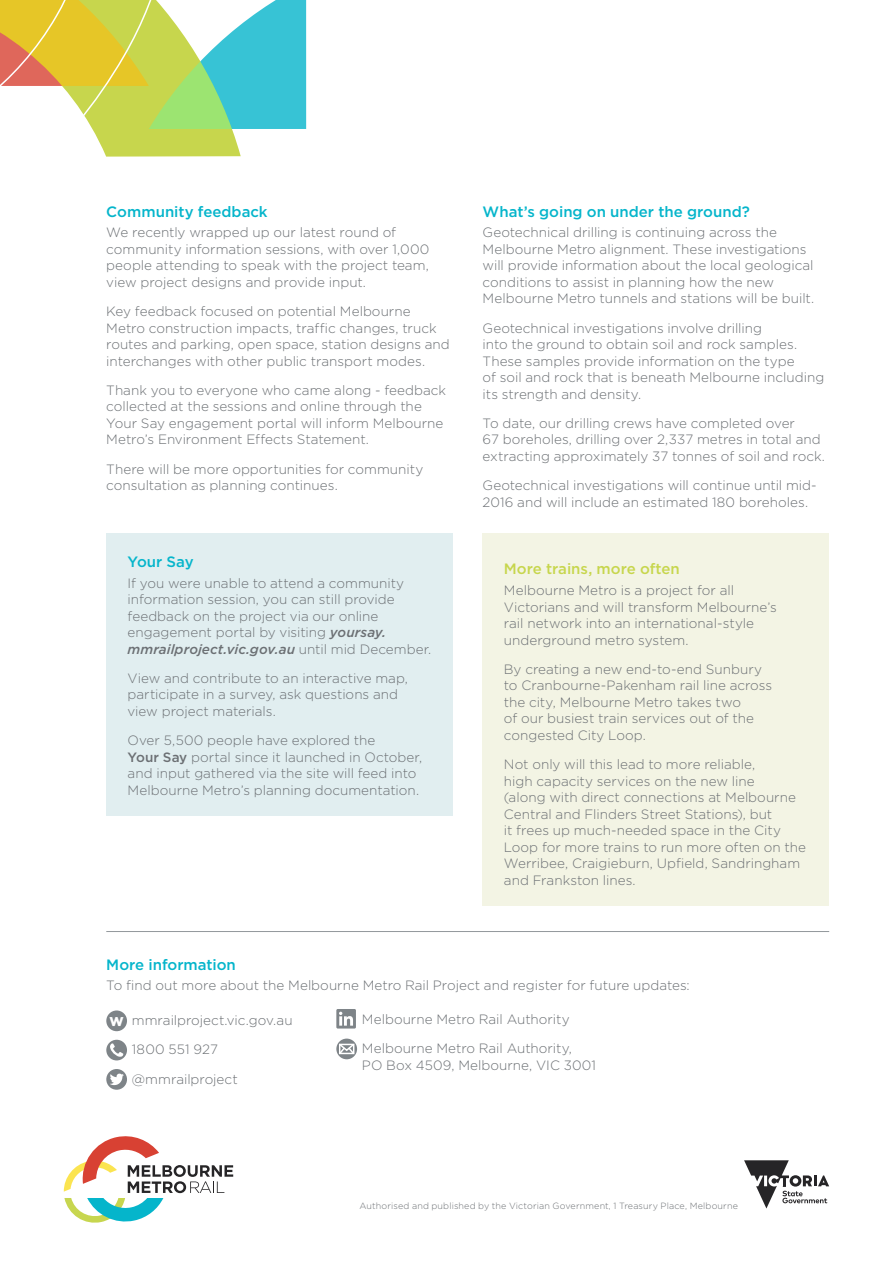
<style>
.page{position:relative;width:893px;height:1263px;background:#fff}
.page>*{position:absolute;margin:0;border:0;box-sizing:border-box;transform-origin:0 0}
.t1{font:500 15px "Gotham HTF";color:#05b5cb}
.t2{font:500 15px "Gotham HTF";color:#c7d64d}
.t3{font:300 13.5px/16.5px "Gotham HTF";color:#6c7074}
.t4{font:300 9px "Gotham HTF";letter-spacing:.015em;color:#6c7074}
.s1{font-weight:500;font-style:italic}
.s2{font-weight:500}
.s3{font-weight:900;font-size:12.75px;color:#fff}
</style>
<div class="page">
<svg style="left:202px;top:0;width:104px;height:157px"></svg>
<svg style="left:0;top:0;width:202px;height:157px"></svg>
<svg style="left:744px;top:1160px;width:85px;height:48px"></svg>
<svg style="left:64px;top:1136px;width:169px;height:86px"></svg>
<hr style="left:106px;top:931px;width:723px;height:1px;background:#92979b">
<div style="left:106px;top:533px;width:347px;height:283px;background:#e1eef0"></div>
<div style="left:483px;top:533px;width:346px;height:373px;background:#f3f4e4"></div>
<div style="left:106px;top:1010px;width:21px;height:21px;background:#7e8488;border-radius:50%"></div>
<div style="left:106px;top:1040px;width:21px;height:20px;background:#7e8488;border-radius:50%"></div>
<svg style="left:110px;top:1043px;width:13px;height:14px"></svg>
<svg style="left:106px;top:1069px;width:21px;height:21px"></svg>
<svg style="left:336px;top:1009px;width:20px;height:19px"></svg>
<div style="left:336px;top:1038px;width:21px;height:21px;background:#7e8488;border-radius:50%"></div>
<svg style="left:338px;top:1042px;width:17px;height:13px"></svg>
<p class="t1" style="left:106px;top:203px;width:163px">Community feedback</p>
<p class="t3" style="left:106px;top:224px;width:325px">We recently wrapped up our latest round of community information sessions, with over 1,000 people attending to speak with the project team, view project designs and provide input.</p>
<p class="t3" style="left:106px;top:303px;width:345px">Key feedback focused on potential Melbourne Metro construction impacts, traffic changes, truck routes and parking, open space, station designs and interchanges with other public transport modes.</p>
<p class="t3" style="left:106px;top:382px;width:341px">Thank you to everyone who came along - feedback collected at the sessions and online through the Your Say engagement portal will inform Melbourne Metro’s Environment Effects Statement.</p>
<p class="t3" style="left:106px;top:460px;width:318px">There will be more opportunities for community consultation as planning continues.</p>
<p class="t1" style="left:128px;top:553px;width:68px">Your Say</p>
<p class="t3" style="left:128px;top:574px;width:305px">If you were unable to attend a community information session, you can still provide feedback on the project via our online engagement portal by visiting <span class="s1">yoursay. mmrailproject.vic.gov.au</span> until mid December.</p>
<p class="t3" style="left:128px;top:670px;width:282px">View and contribute to an interactive map, participate in a survey, ask questions and view project materials.</p>
<p class="t3" style="left:128px;top:732px;width:296px">Over 5,500 people have explored the<br><span class="s2">Your Say</span> portal since it launched in October, and input gathered via the site will feed into Melbourne Metro’s planning documentation.</p>
<p class="t1" style="left:483px;top:203px;width:269px">What’s going on under the ground?</p>
<p class="t3" style="left:483px;top:224px;width:333px">Geotechnical drilling is continuing across the Melbourne Metro alignment. These investigations will provide information about the local geological conditions to assist in planning how the new Melbourne Metro tunnels and stations will be built.</p>
<p class="t3" style="left:483px;top:319px;width:343px">Geotechnical investigations involve drilling<br>into the ground to obtain soil and rock samples.<br>These samples provide information on the type<br>of soil and rock that is beneath Melbourne including its strength and density.</p>
<p class="t3" style="left:483px;top:415px;width:344px">To date, our drilling crews have completed over<br>67 boreholes, drilling over 2,337 metres in total and extracting approximately 37 tonnes of soil and rock.</p>
<p class="t3" style="left:483px;top:477px;width:336px">Geotechnical investigations will continue until mid-<br>2016 and will include an estimated 180 boreholes.</p>
<p class="t2" style="left:504px;top:560px;width:177px">More trains, more often</p>
<p class="t3" style="left:504px;top:582px;width:274px">Melbourne Metro is a project for all Victorians and will transform Melbourne’s rail network into an international-style underground metro system.</p>
<p class="t3" style="left:504px;top:661px;width:270px">By creating a new end-to-end Sunbury to Cranbourne-Pakenham rail line across the city, Melbourne Metro takes two<br>of our busiest train services out of the congested City Loop.</p>
<p class="t3" style="left:504px;top:756px;width:304px">Not only will this lead to more reliable,<br>high capacity services on the new line<br>(along with direct connections at Melbourne Central and Flinders Street Stations), but<br>it frees up much-needed space in the City Loop for more trains to run more often on the Werribee, Craigieburn, Upfield, Sandringham and Frankston lines.</p>
<p class="t1" style="left:106px;top:956px;width:131px">More information</p>
<p class="t3" style="left:106px;top:977px;width:585px">To find out more about the Melbourne Metro Rail Project and register for future updates:</p>
<p class="t3" style="left:132px;top:1006px;width:162px;line-height:29.2px;text-indent:-22px"><span class="s3">W</span> mmrailproject.vic.gov.au<br>1800 551 927 @mmrailproject</p>
<p class="t3" style="left:362px;top:1004px;width:212px;line-height:29.2px">Melbourne Metro Rail Authority<br>Melbourne Metro Rail Authority,</p>
<p class="t3" style="left:362px;top:1056px;width:236px">PO Box 4509, Melbourne, VIC 3001</p>
<p class="t4" style="left:359px;top:1201px;width:380px">Authorised and published by the Victorian Government, 1 Treasury Place, Melbourne</p>
</div>
